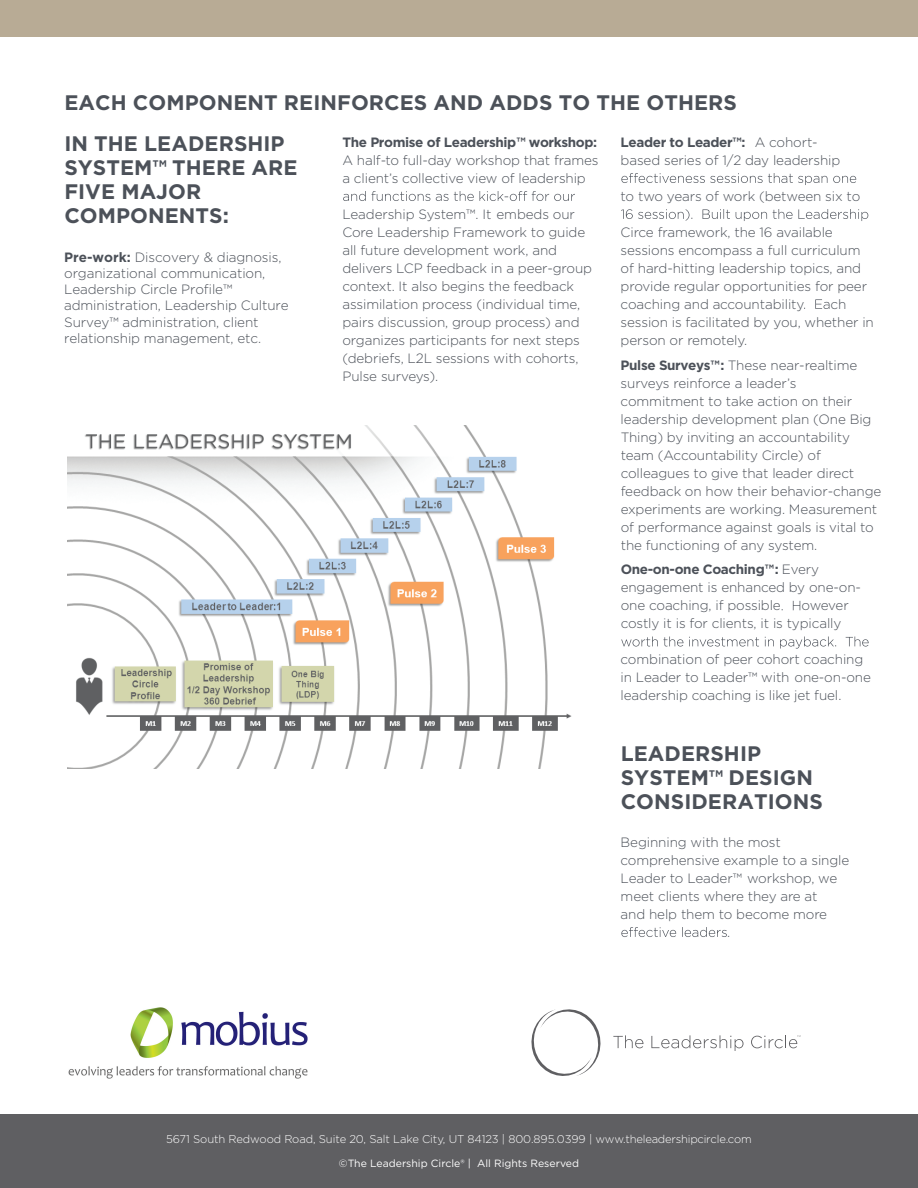
<style>
.page{position:relative;width:918px;height:1188px;background:#fff}
.page>*{position:absolute;margin:0;border:0;box-sizing:border-box;transform-origin:0 0}
.t1{font:700 21px/24px "Gotham";letter-spacing:.005em;color:#4c5159}
.t2{font:300 13.5px/18px "Gotham";letter-spacing:-.01em;color:#4c5159}
.t3{font:700 13.5px "Gotham";letter-spacing:-.03em;color:#4c5159}
.t4{font:300 11.25px "Gotham";letter-spacing:-.01em;color:#fff}
.t5{font:10.5px "Gotham";color:#fff}
.s1{font-weight:700}
</style>
<div class="page">
<div style="left:0;top:0;width:918px;height:37px;background:#b8ab95"></div>
<svg style="left:343px;top:191px;width:232px;height:10px"></svg>
<svg style="left:621px;top:173px;width:235px;height:12px"></svg>
<svg style="left:621px;top:209px;width:247px;height:12px"></svg>
<svg style="left:804px;top:299px;width:25px;height:10px"></svg>
<svg style="left:782px;top:601px;width:18px;height:9px"></svg>
<svg style="left:621px;top:637px;width:248px;height:12px"></svg>
<svg style="left:621px;top:927px;width:106px;height:10px"></svg>
<img style="left:68px;top:426px;width:504px;height:342px">
<div style="left:0;top:1115px;width:918px;height:73px;background:#5f5f62"></div>
<svg style="left:531px;top:1009px;width:70px;height:67px"></svg>
<svg style="left:613px;top:1035px;width:30px;height:13px"></svg>
<svg style="left:651px;top:1035px;width:92px;height:16px"></svg>
<svg style="left:751px;top:1035px;width:50px;height:13px"></svg>
<img style="left:68px;top:1008px;width:240px;height:70px">
<h1 class="t1" style="left:64px;top:82px;width:674px;line-height:41.1px">EACH COMPONENT REINFORCES AND ADDS TO THE OTHERS<br>IN THE LEADERSHIP</h1>
<h1 class="t1" style="left:64px;top:156px;width:235px">SYSTEM™ THERE ARE<br>FIVE MAJOR<br>COMPONENTS:</h1>
<p class="t3" style="left:342px;top:133px;width:256px">The Promise of Leadership™ workshop:</p>
<p class="t2" style="left:342px;top:151px;width:258px">A half- to full-day workshop that frames a client’s collective view of leadership</p>
<p class="t2" style="left:342px;top:205px;width:251px">Leadership System™. It embeds our Core Leadership Framework to guide all future development work, and delivers LCP feedback in a peer-group context. It also begins the feedback assimilation process (individual time, pairs discussion, group process) and organizes participants for next steps (debriefs, L2L sessions with cohorts, Pulse surveys).</p>
<p class="t2" style="left:621px;top:133px;width:221px"><span class="s1">Leader to Leader™:</span> A cohort&shy;based series of 1/2 day leadership</p>
<p class="t2" style="left:621px;top:187px;width:241px">to two years of work (between six to</p>
<p class="t2" style="left:621px;top:223px;width:248px">Circe framework, the 16 available sessions encompass a full curriculum of hard-hitting leadership topics, and provide regular opportunities for peer coaching and accountability</p>
<p class="t2" style="left:64px;top:248px;width:226px;line-height:16.2px"><span class="s1">Pre-work:</span> Discovery &amp; diagnosis, organizational communication, Leadership Circle Profile™ administration, Leadership Culture Survey™ administration, client relationship management, etc.</p>
<p class="t2" style="left:621px;top:295px;width:255px;text-indent:210px">ch session is facilitated by you, whether in person or remotely.</p>
<p class="t2" style="left:621px;top:355px;width:262px"><span class="s1">Pulse Surveys™:</span> These near-realtime surveys reinforce a leader’s commitment to take action on their leadership development plan (One Big Thing) by inviting an accountability team (Accountability Circle) of colleagues to give that leader direct feedback on how their behavior-change experiments are working. Measurement of performance against goals is vital to the functioning of any system.</p>
<p class="t2" style="left:621px;top:560px;width:242px"><span class="s1">One-on-one Coaching™:</span> Every engagement is enhanced by one-on&shy;one coaching, if possible</p>
<p class="t2" style="left:621px;top:596px;width:230px;text-indent:181px">owever costly it is for clients, it is typically</p>
<p class="t2" style="left:621px;top:650px;width:252px">combination of peer cohort coaching in Leader to Leader™ with one-on-one leadership coaching is like jet fuel.</p>
<h1 class="t1" style="left:621px;top:741px;width:204px">LEADERSHIP<br>SYSTEM™ DESIGN<br>CONSIDERATIONS</h1>
<p class="t2" style="left:621px;top:833px;width:230px">Beginning with the most comprehensive example to a single<br>Leader to Leader™ workshop, we meet clients where they are at<br>and help them to become more</p>
<p class="t2" style="left:727px;top:923px;width:5px">.</p>
<p class="t4" style="left:166px;top:1132px;width:587px">5671 South Redwood Road, Suite 20, Salt Lake City, UT 84123 | 800.895.0399 | www.theleadershipcircle.com</p>
<p class="t5" style="left:339px;top:1157px;width:242px">©The Leadership Circle® | All Rights Reserved</p>
</div>
